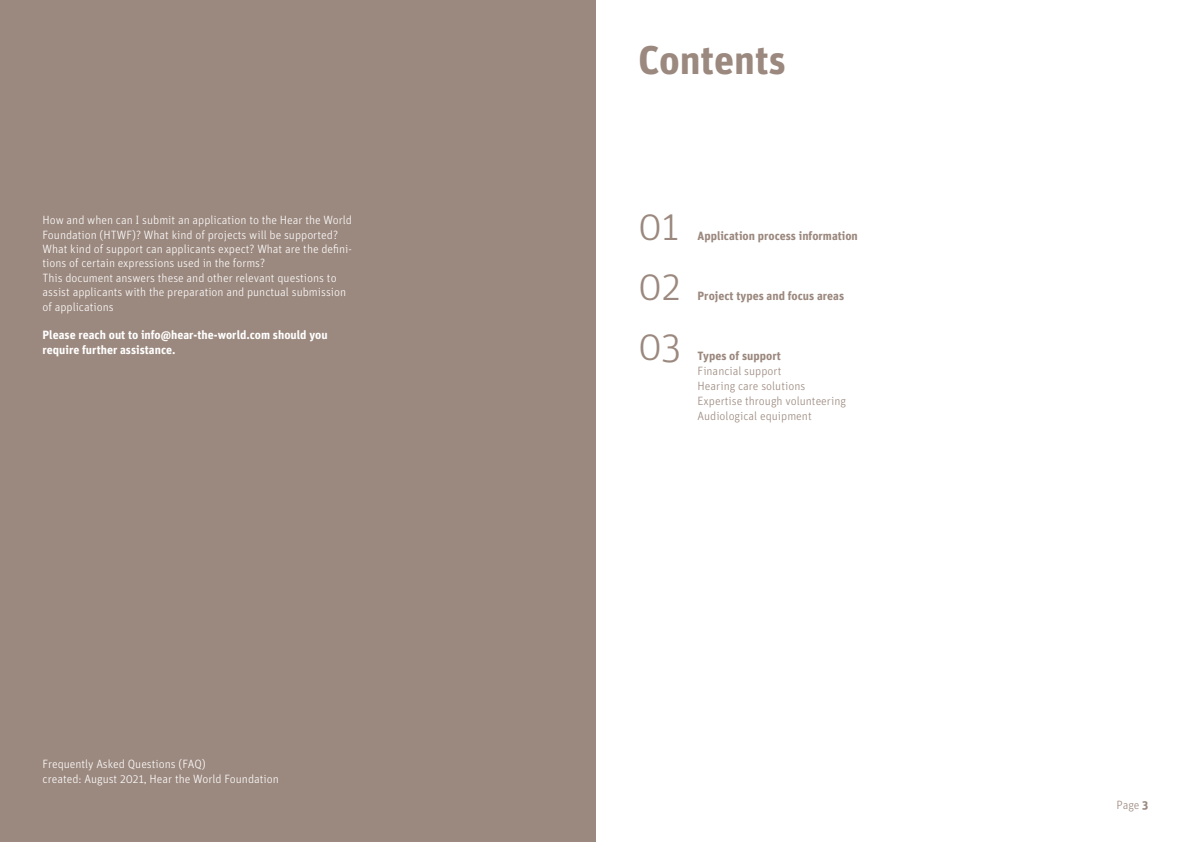
<style>
.page{position:relative;width:1191px;height:842px;background:#fff}
.page>*{position:absolute;margin:0;border:0;box-sizing:border-box;transform-origin:0 0}
.t1{font:700 40px "Unit Pro";color:#9b887e}
.t2{font:300 40px/60px "Unit Pro";color:#9b887e;text-align:justify}
.t3{font:300 12px/14.4px "Unit Pro";color:#fff}
.t4{font:300 12px/15px "Unit Pro";color:#9b887e}
.t5{font:700 12px/14.4px "Unit Pro";color:#fff}
.t6{font:700 12px "Unit Pro";color:#9b887e}
.s1{font-weight:700}
</style>
<div class="page">
<div style="left:0;top:0;width:595px;height:842px;background:#9b887e"></div>
<p class="t3" style="left:43px;top:213px;width:311px">How and when can I submit an application to the Hear the World Foundation (HTWF)? What kind of projects will be supported?<br>What kind of support can applicants expect? What are the defini&shy;tions of certain expressions used in the forms?<br>This document answers these and other relevant questions to assist applicants with the preparation and punctual submission of applications</p>
<p class="t5" style="left:43px;top:327px;width:287px">Please reach out to info@hear-the-world.com should you require further assistance.</p>
<p class="t3" style="left:43px;top:756px;width:238px">Frequently Asked Questions (FAQ)<br>created: August 2021, Hear the World Foundation</p>
<h1 class="t1" style="left:638px;top:31px;width:149px">Contents</h1>
<h1 class="t2" style="left:638px;top:196px;width:45px">01<br>02<br>03</h1>
<p class="t6" style="left:697px;top:227px;width:162px">Application process information</p>
<p class="t6" style="left:697px;top:287px;width:148px">Project types and focus areas</p>
<p class="t6" style="left:697px;top:347px;width:85px">Types of support</p>
<p class="t4" style="left:697px;top:363px;width:150px">Financial support<br>Hearing care solutions<br>Expertise through volunteering<br>Audiological equipment</p>
<p class="t4" style="left:1116px;top:797px;width:33px">Page <span class="s1">3</span></p>
</div>
